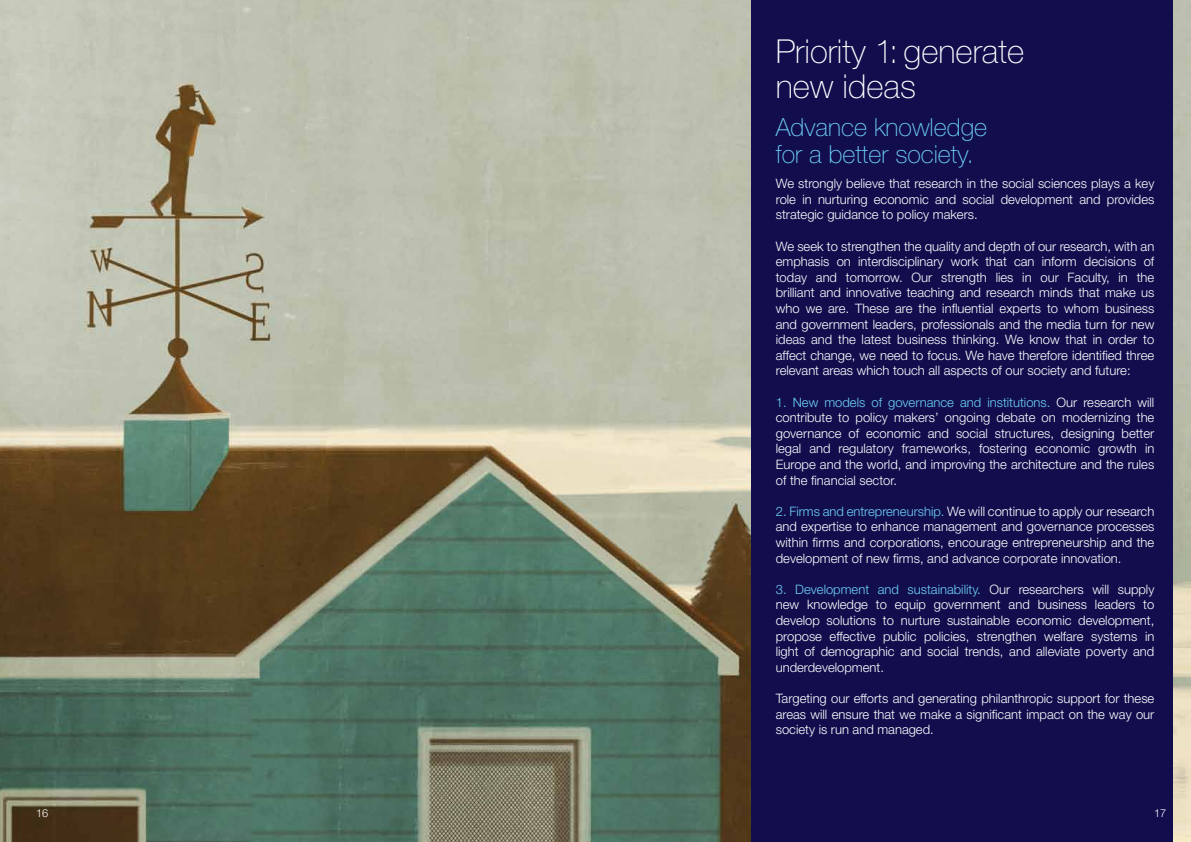
<style>
.page{position:relative;width:1191px;height:842px;background:#fff}
.page>*{position:absolute;margin:0;border:0;box-sizing:border-box;transform-origin:0 0}
.t1{font:100 33px/35px "Helvetica Neue";color:#fff}
.t2{font:100 25px/27px "Helvetica Neue";color:#6dcff6}
.t3{font:300 13px/15.6px "Helvetica Neue";color:#fff;text-align:justify}
.t4{font:300 11px "Helvetica Neue";color:#fff}
.s1{color:#6dcff6}
</style>
<div class="page">
<img style="left:0;top:0;width:1191px;height:842px">
<div style="left:751px;top:0;width:421px;height:842px;background:#120e4e"></div>
<h1 class="t1" style="left:776px;top:34px;width:250px">Priority 1: generate new ideas</h1>
<h2 class="t2" style="left:776px;top:114px;width:213px">Advance knowledge for a better society.</h2>
<p class="t3" style="left:776px;top:175px;width:380px">We strongly believe that research in the social sciences plays a key role in nurturing economic and social development and provides strategic guidance to policy makers.</p>
<p class="t3" style="left:776px;top:238px;width:380px">We seek to strengthen the quality and depth of our research, with an emphasis on interdisciplinary work that can inform decisions of today and tomorrow. Our strength lies in our Faculty, in the brilliant and innovative teaching and research minds that make us who we are. These are the influential experts to whom business and government leaders, professionals and the media turn for new ideas and the latest business thinking. We know that in order to affect change, we need to focus. We have therefore identified three relevant areas which touch all aspects of our society and future:</p>
<p class="t3" style="left:776px;top:394px;width:380px"><span class="s1">1. New models of governance and institutions.</span> Our research will contribute to policy makers’ ongoing debate on modernizing the governance of economic and social structures, designing better legal and regulatory frameworks, fostering economic growth in Europe and the world, and improving the architecture and the rules of the financial sector.</p>
<p class="t3" style="left:776px;top:503px;width:380px"><span class="s1">2. Firms and entrepreneurship.</span> We will continue to apply our research and expertise to enhance management and governance processes within firms and corporations, encourage entrepreneurship and the development of new firms, and advance corporate innovation.</p>
<p class="t3" style="left:776px;top:581px;width:380px"><span class="s1">3. Development and sustainability.</span> Our researchers will supply new knowledge to equip government and business leaders to develop solutions to nurture sustainable economic development, propose effective public policies, strengthen welfare systems in light of demographic and social trends, and alleviate poverty and underdevelopment.</p>
<p class="t3" style="left:776px;top:690px;width:380px">Targeting our efforts and generating philanthropic support for these areas will ensure that we make a significant impact on the way our society is run and managed.</p>
<p class="t4" style="left:36px;top:806px;width:14px">16</p>
<p class="t4" style="left:1154px;top:806px;width:14px">17</p>
</div>
